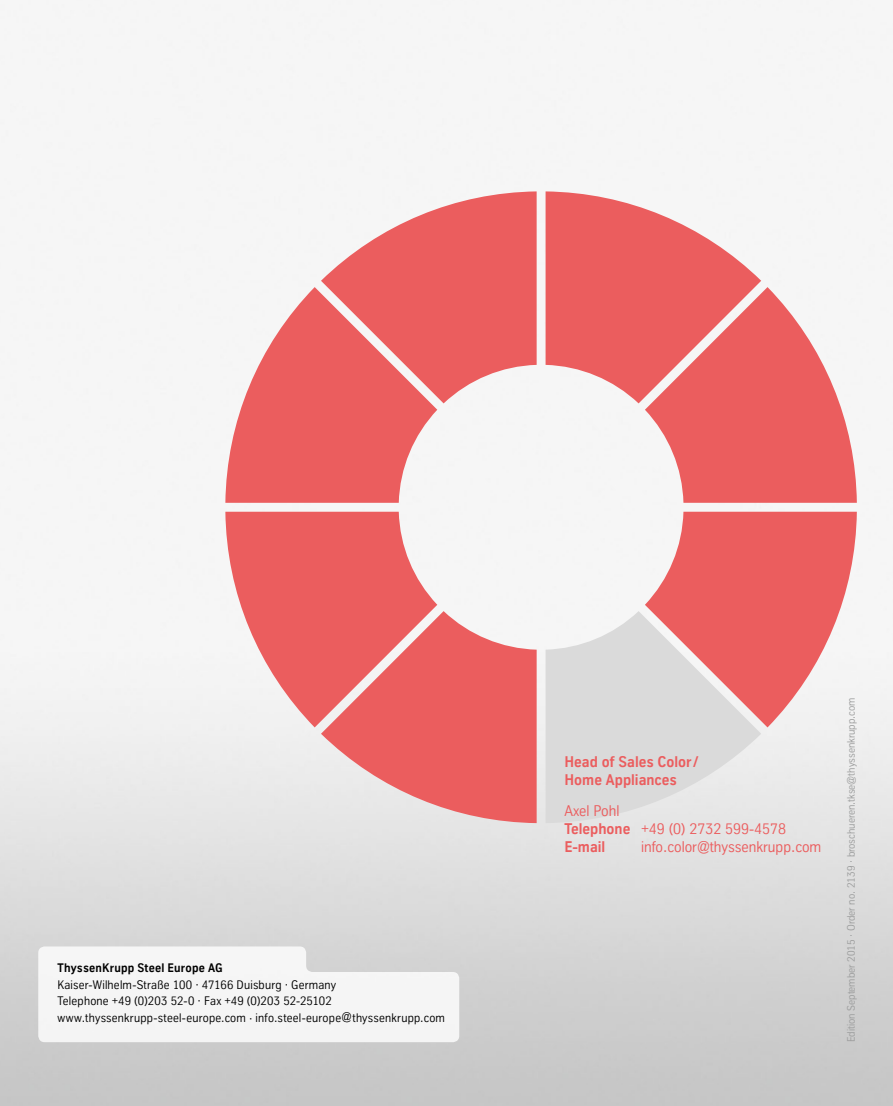
<style>
.page{position:relative;width:893px;height:1106px;background:#fff}
.page>*{position:absolute;margin:0;border:0;box-sizing:border-box;transform-origin:0 0}
.t1{font:15px/18px "TK Type";color:#eb5d5e}
.t2{font:700 15px/18px "TK Type";color:#eb5d5e}
.t3{font:12px/16.5px "TK Type";letter-spacing:.02em;color:#000}
.t4{font:700 12px "TK Type";letter-spacing:.02em;color:#000}
.t5{font:10.5px "TK Type";color:#9c9d9d}
.s1{font-weight:700}
</style>
<div class="page">
<svg style="left:546px;top:611px;width:215px;height:212px;fill:#dadada"></svg>
<svg style="left:321px;top:611px;width:216px;height:212px;fill:#eb5d5e"></svg>
<svg style="left:546px;top:191px;width:215px;height:212px;fill:#eb5d5e"></svg>
<svg style="left:645px;top:287px;width:212px;height:216px;fill:#eb5d5e"></svg>
<svg style="left:321px;top:191px;width:216px;height:212px;fill:#eb5d5e"></svg>
<svg style="left:645px;top:512px;width:212px;height:215px;fill:#eb5d5e"></svg>
<svg style="left:225px;top:287px;width:212px;height:216px;fill:#eb5d5e"></svg>
<svg style="left:225px;top:512px;width:212px;height:215px;fill:#eb5d5e"></svg>
<svg style="left:38px;top:946px;width:421px;height:96px;fill:#f5f5f5"></svg>
<p class="t4" style="left:57px;top:961px;width:167px">ThyssenKrupp Steel Europe AG</p>
<p class="t3" style="left:57px;top:976px;width:389px">Kaiser-Wilhelm-Straße 100 · 47166 Duisburg · Germany<br>Telephone +49 (0)203 52-0 · Fax +49 (0)203 52-25102 www.thyssenkrupp-steel-europe.com · info.steel-europe@thyssenkrupp.com</p>
<p class="t2" style="left:564px;top:753px;width:136px">Head of Sales Color/<br>Home Appliances</p>
<p class="t1" style="left:564px;top:801px;width:223px">Axel Pohl<br><span class="s1">Telephone</span> +49 (0) 2732 599-4578<br><span class="s1">E-mail</span></p>
<p class="t1" style="left:641px;top:837px;width:182px">info.color@thyssenkrupp.com</p>
<p class="t5" style="left:845px;top:1042px;width:346px;rotate:-90deg">Edition September 2015 · Order no. 2139 · broschueren.tkse@thyssenkrupp.com</p>
</div>
